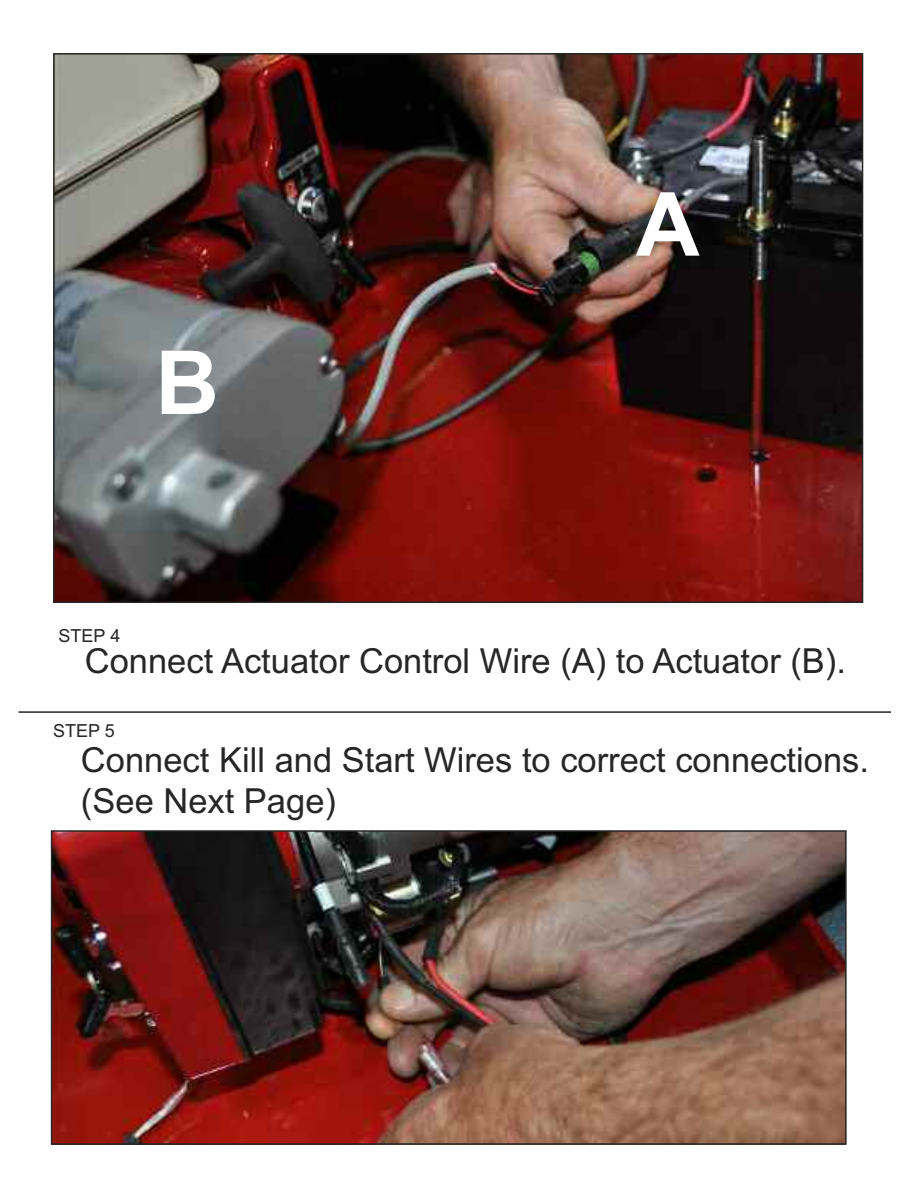
<style>
.page{position:relative;width:918px;height:1188px;background:#fff}
.page>*{position:absolute;margin:0;border:0;box-sizing:border-box;transform-origin:0 0}
.t1{font:700 88.5px "Arial";color:#fff}
.t2{font:34.5px/41.4px "Arial";color:#272627}
.t3{font:18px "Arial";color:#272627}
</style>
<div class="page">
<img style="left:56px;top:56px;width:804px;height:544px">
<hr style="left:19px;top:711px;width:872px;height:2px;background:#272627">
<img style="left:54px;top:833px;width:790px;height:309px">
<div style="left:51px;top:830px;width:796px;height:315px;border:2px solid #272627"></div>
<h1 class="t1" style="left:155px;top:332px;width:65px">B</h1>
<p class="t3" style="left:59px;top:625px;width:63px">STEP 4</p>
<h1 class="t1" style="left:636px;top:173px;width:65px">A</h1>
<p class="t2" style="left:85px;top:640px;width:763px">Connect Actuator Control Wire (A) to Actuator (B).</p>
<p class="t3" style="left:53px;top:720px;width:63px">STEP 5</p>
<p class="t2" style="left:81px;top:739px;width:790px">Connect Kill and Start Wires to correct connections. (See Next Page)</p>
</div>
